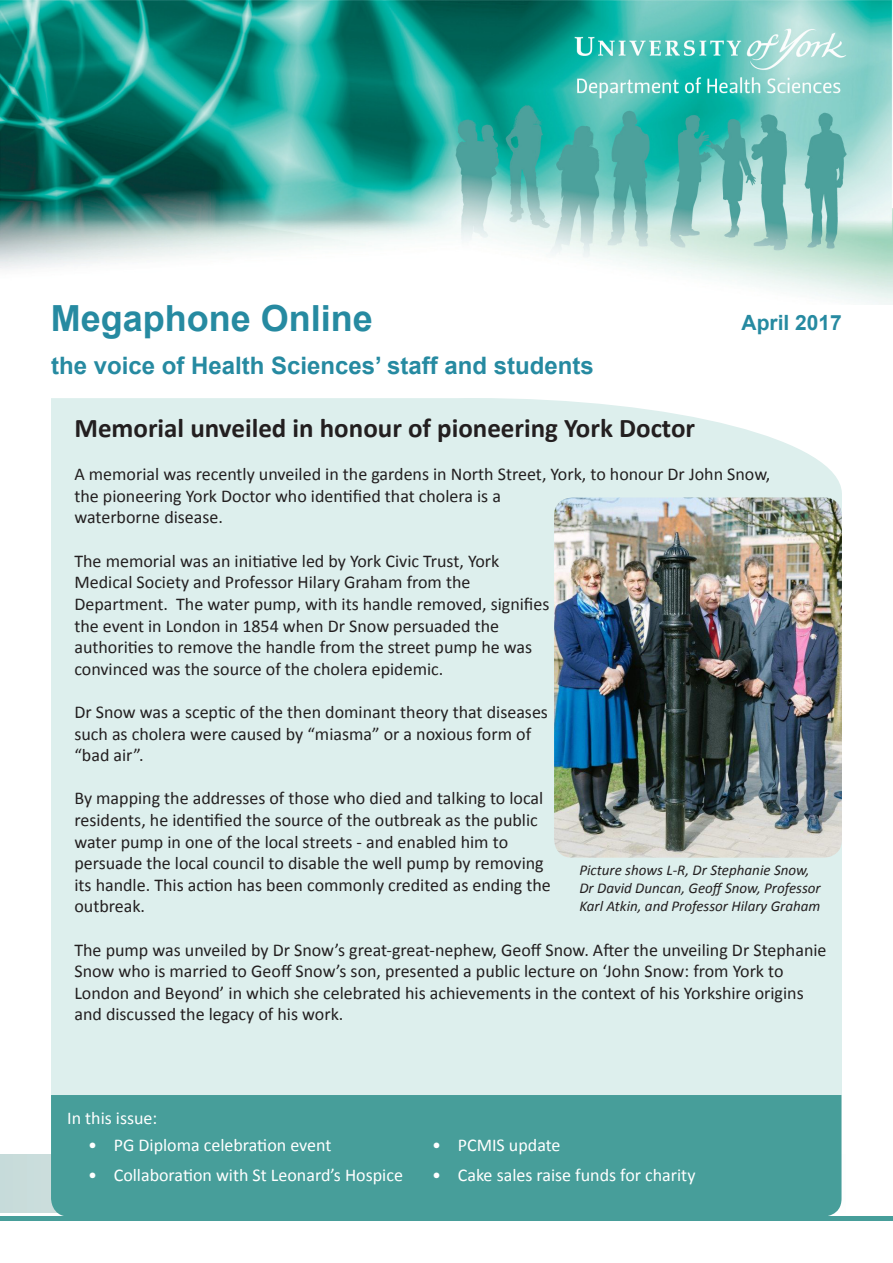
<style>
.page{position:relative;width:893px;height:1263px;background:#fff}
.page>*{position:absolute;margin:0;border:0;box-sizing:border-box;transform-origin:0 0}
.Megaphone_Online{font:700 36px "Arial";color:#268aa1}
.t1{font:700 27px "Calibri";color:#231f20}
.Strapline{font:700 24px "Arial";color:#268aa1}
.Date{font:700 21px "Arial";color:#268aa1}
.t2{font:18px/21.6px "Calibri";color:#231f20}
.Body{font:18px "Calibri";color:#fff}
.Body-2{font:italic 15px/18px "Calibri";color:#231f20}
</style>
<div class="page">
<div style="left:0;top:1216px;width:893px;height:5px;background:#479e9a"></div>
<img style="left:0;top:0;width:893px;height:305px">
<div style="left:0;top:1154px;width:842px;height:59px;background:#c9dcda"></div>
<div style="left:51px;top:398px;width:791px;height:697px;background:#ddefed"></div>
<div style="left:51px;top:1095px;width:790px;height:121px;background:#479e9a"></div>
<img style="left:554px;top:497px;width:288px;height:361px">
<p class="Megaphone_Online" style="left:51px;top:294px;width:324px">Megaphone Online</p>
<p class="Strapline" style="left:51px;top:349px;width:544px">the voice of Health Sciences’ staff and students</p>
<p class="Date" style="left:742px;top:309px;width:102px">April 2017</p>
<p class="t1" style="left:74px;top:411px;width:622px">Memorial unveiled in honour of pioneering York Doctor</p>
<p class="t2" style="left:74px;top:464px;width:697px">A memorial was recently unveiled in the gardens in North Street, York, to honour Dr John Snow, the pioneering York Doctor who identified that cholera is a<br>waterborne disease.</p>
<p class="t2" style="left:74px;top:550px;width:476px">The memorial was an initiative led by York Civic Trust, York Medical Society and Professor Hilary Graham from the Department. The water pump, with its handle removed, signifies the event in London in 1854 when Dr Snow persuaded the authorities to remove the handle from the street pump he was convinced was the source of the cholera epidemic.</p>
<p class="t2" style="left:74px;top:701px;width:475px">Dr Snow was a sceptic of the then dominant theory that diseases such as cholera were caused by “miasma” or a noxious form of “bad air”.</p>
<p class="t2" style="left:74px;top:788px;width:478px">By mapping the addresses of those who died and talking to local residents, he identified the source of the outbreak as the public water pump in one of the local streets - and enabled him to persuade the local council to disable the well pump by removing its handle. This action has been commonly credited as ending the outbreak.</p>
<p class="t2" style="left:74px;top:939px;width:754px">The pump was unveiled by Dr Snow’s great-great-nephew, Geoff Snow. After the unveiling Dr Stephanie Snow who is married to Geoff Snow’s son, presented a public lecture on ‘John Snow: from York to London and Beyond’ in which she celebrated his achievements in the context of his Yorkshire origins and discussed the legacy of his work.</p>
<p class="Body-2" style="left:579px;top:860px;width:243px">Picture shows L-R, Dr Stephanie Snow,<br>Dr David Duncan, Geoff Snow, Professor<br>Karl Atkin, and Professor Hilary Graham</p>
<p class="Body" style="left:67px;top:1106px;width:92px">In this issue:</p>
<p class="Body" style="left:88px;top:1134px;width:245px">• PG Diploma celebration event</p>
<p class="Body" style="left:88px;top:1164px;width:316px">• Collaboration with St Leonard’s Hospice</p>
<p class="Body" style="left:432px;top:1134px;width:130px">• PCMIS update</p>
<p class="Body" style="left:432px;top:1164px;width:265px">• Cake sales raise funds for charity</p>
</div>
